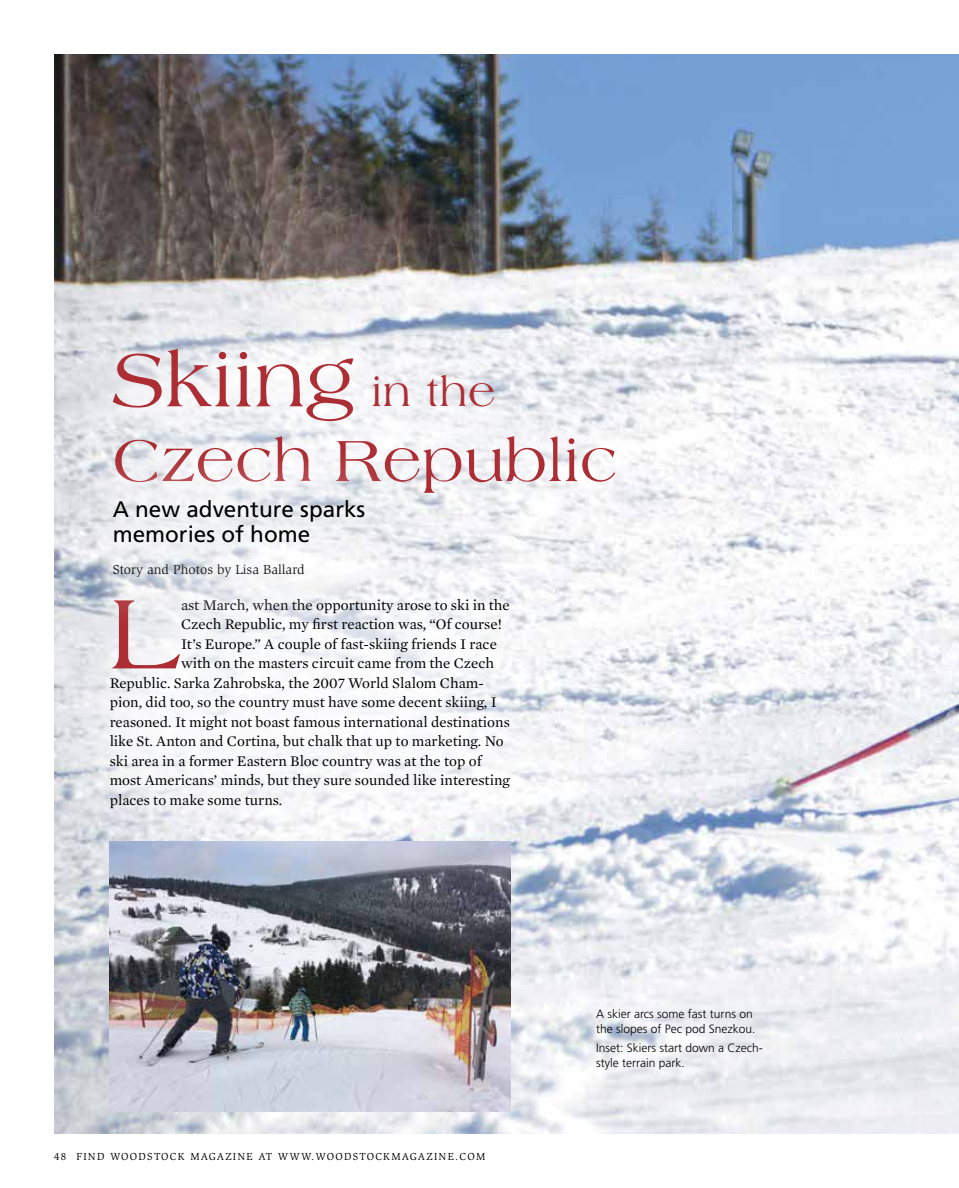
<style>
.page{position:relative;width:959px;height:1188px;background:#fff}
.page>*{position:absolute;margin:0;border:0;box-sizing:border-box;transform-origin:0 0}
.t1{font:107.4px "Americo";color:#ac2e34}
.t2{font:80.55px "Americo";color:#ac2e34}
.t3{font:63.3px "Americo";color:#ac2e34}
.t4{font:22.5px/25.5px "Frutiger";color:#000}
.t5{font:15px "Mercury Text G1";color:#000}
.t6{font:13.5px "Slimbach";color:#000}
.t7{font:300 12px/15px "Frutiger";color:#000}
.t8{font:10.5px "Slimbach";letter-spacing:.125em;color:#000}
.s1{font-size:44.1px}
</style>
<div class="page">
<img style="left:54px;top:54px;width:904px;height:1080px">
<div style="left:54px;top:544px;width:509px;height:318px;background:#fff;opacity:.8"></div>
<div style="left:60px;top:508px;width:297px;height:123px;background:#fff;opacity:.8"></div>
<div style="left:45px;top:280px;width:639px;height:282px;background:#fff;opacity:.8"></div>
<img style="left:110px;top:842px;width:400px;height:270px">
<div style="left:59px;top:447px;width:359px;height:152px;background:#fff;opacity:.8"></div>
<h2 class="t2" style="left:113px;top:337px;width:384px">Skiing <span class="s1">in the</span></h2>
<h3 class="t3" style="left:113px;top:427px;width:506px">Czech Republic</h3>
<h3 class="t4" style="left:113px;top:496px;width:254px">A new adventure sparks memories of home</h3>
<p class="t6" style="left:113px;top:561px;width:193px">Story and Photos by Lisa Ballard</p>
<h1 class="t1" style="left:110px;top:577px;width:73px">L</h1>
<p class="t5" style="left:181px;top:596px;width:330px">ast March, when the opportunity arose to ski in the</p>
<p class="t5" style="left:181px;top:616px;width:322px">Czech Republic, my first reaction was, “Of course!</p>
<p class="t5" style="left:181px;top:635px;width:317px">It’s Europe.” A couple of fast-skiing friends I race</p>
<p class="t5" style="left:181px;top:655px;width:315px">with on the masters circuit came from the Czech</p>
<p class="t5" style="left:110px;top:674px;width:376px">Republic. Sarka Zahrobska, the 2007 World Slalom Cham-</p>
<p class="t5" style="left:110px;top:694px;width:388px">pion, did too, so the country must have some decent skiing, I</p>
<p class="t5" style="left:110px;top:713px;width:402px">reasoned. It might not boast famous international destinations</p>
<p class="t5" style="left:110px;top:733px;width:395px">like St. Anton and Cortina, but chalk that up to marketing. No</p>
<p class="t5" style="left:110px;top:752px;width:373px">ski area in a former Eastern Bloc country was at the top of</p>
<p class="t5" style="left:110px;top:772px;width:402px">most Americans’ minds, but they sure sounded like interesting</p>
<p class="t5" style="left:110px;top:791px;width:174px">places to make some turns.</p>
<p class="t8" style="left:54px;top:1151px;width:432px">48 FIND WOODSTOCK MAGAZINE AT WWW.WOODSTOCKMAGAZINE.COM</p>
<p class="t7" style="left:596px;top:1006px;width:161px">A skier arcs some fast turns on the slopes of Pec pod Snezkou.</p>
<p class="t7" style="left:596px;top:1040px;width:168px">Inset: Skiers start down a Czech&shy;style terrain park.</p>
</div>
